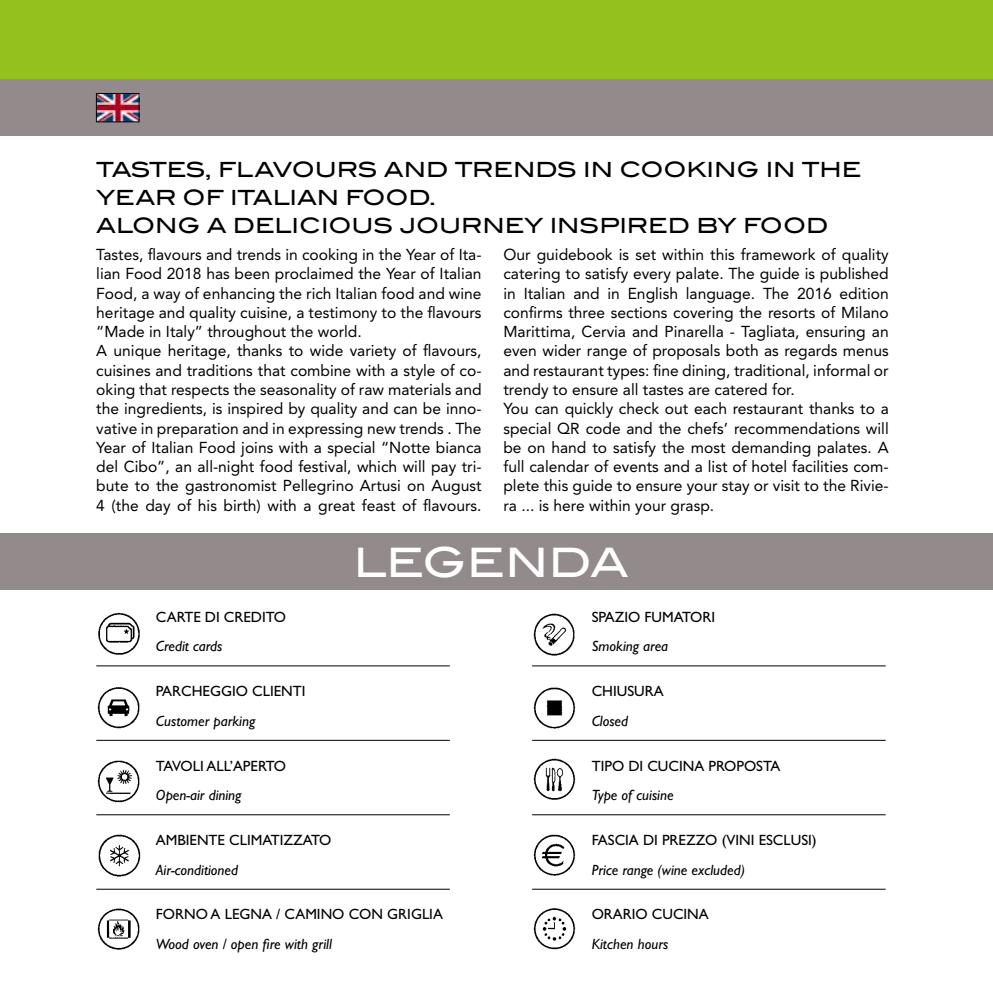
<style>
.page{position:relative;width:993px;height:993px;background:#fff}
.page>*{position:absolute;margin:0;border:0;box-sizing:border-box;transform-origin:0 0}
.t1{font:500 40.77px "Blair ITC";letter-spacing:-.01em;color:#fff}
.t2{font:500 21px/28px "Blair ITC";color:#000}
.t3{font:15.75px/19.2px "Avenir LT Std";color:#000}
.t4{font:14.88px "Gill Sans Std";color:#000}
.t5{font:italic 14.88px "Gill Sans Std";color:#000}
</style>
<div class="page">
<div style="left:0;top:0;width:992px;height:79px;background:#95c11f"></div>
<div style="left:0;top:79px;width:992px;height:57px;background:#938a8b"></div>
<img style="left:98px;top:95px;width:39px;height:25px">
<div style="left:96px;top:93px;width:43px;height:29px;border:1px solid #000"></div>
<hr style="left:96px;top:665px;width:353px;height:1px;background:#000">
<hr style="left:96px;top:739px;width:353px;height:1px;background:#000">
<hr style="left:96px;top:814px;width:353px;height:1px;background:#000">
<hr style="left:96px;top:888px;width:353px;height:1px;background:#000">
<hr style="left:532px;top:665px;width:353px;height:1px;background:#000">
<hr style="left:532px;top:739px;width:353px;height:1px;background:#000">
<hr style="left:532px;top:814px;width:353px;height:1px;background:#000">
<hr style="left:532px;top:888px;width:353px;height:1px;background:#000">
<img style="left:96px;top:611px;width:45px;height:45px;border-radius:22px">
<img style="left:96px;top:685px;width:45px;height:44px;border-radius:22px">
<img style="left:96px;top:758px;width:45px;height:45px;border-radius:22px">
<img style="left:96px;top:832px;width:45px;height:44px;border-radius:22px">
<img style="left:96px;top:905px;width:45px;height:45px;border-radius:22px">
<img style="left:532px;top:611px;width:45px;height:45px;border-radius:22px">
<img style="left:532px;top:685px;width:44px;height:44px;border-radius:22px">
<img style="left:532px;top:756px;width:44px;height:45px;border-radius:22px">
<img style="left:532px;top:832px;width:44px;height:44px;border-radius:22px">
<img style="left:532px;top:906px;width:44px;height:44px;border-radius:22px">
<div style="left:0;top:533px;width:992px;height:57px;background:#938a8b"></div>
<h2 class="t2" style="left:96px;top:155px;width:766px">TASTES, FLAVOURS AND TRENDS IN COOKING IN THE<br>YEAR OF ITALIAN FOOD.<br>ALONG A DELICIOUS JOURNEY INSPIRED BY FOOD</h2>
<p class="t3" style="left:96px;top:245px;width:386px">Tastes, flavours and trends in cooking in the Year of Ita&shy;lian Food 2018 has been proclaimed the Year of Italian Food, a way of enhancing the rich Italian food and wine heritage and quality cuisine, a testimony to the flavours “Made in Italy” throughout the world.<br>A unique heritage, thanks to wide variety of flavours, cuisines and traditions that combine with a style of co&shy;oking that respects the seasonality of raw materials and the ingredients, is inspired by quality and can be inno&shy;vative in preparation and in expressing new trends . The Year of Italian Food joins with a special “Notte bianca del Cibo”, an all-night food festival, which will pay tri&shy;bute to the gastronomist Pellegrino Artusi on August 4 (the day of his birth) with a great feast of flavours.</p>
<p class="t3" style="left:503px;top:245px;width:386px">Our guidebook is set within this framework of quality catering to satisfy every palate. The guide is published in Italian and in English language. The 2016 edition confirms three sections covering the resorts of Milano Marittima, Cervia and Pinarella - Tagliata, ensuring an even wider range of proposals both as regards menus and restaurant types: fine dining, traditional, informal or trendy to ensure all tastes are catered for.<br>You can quickly check out each restaurant thanks to a special QR code and the chefs’ recommendations will be on hand to satisfy the most demanding palates. A full calendar of events and a list of hotel facilities com&shy;plete this guide to ensure your stay or visit to the Rivie&shy;ra ... is here within your grasp.</p>
<h1 class="t1" style="left:353px;top:537px;width:277px">LEGENDA</h1>
<p class="t4" style="left:156px;top:608px;width:132px">CARTE DI CREDITO</p>
<p class="t5" style="left:156px;top:637px;width:68px">Credit cards</p>
<p class="t4" style="left:156px;top:682px;width:151px">PARCHEGGIO CLIENTI</p>
<p class="t5" style="left:156px;top:712px;width:101px">Customer parking</p>
<p class="t4" style="left:156px;top:756px;width:131px">TAVOLI ALL’APERTO</p>
<p class="t5" style="left:156px;top:786px;width:87px">Open-air dining</p>
<p class="t4" style="left:156px;top:831px;width:177px">AMBIENTE CLIMATIZZATO</p>
<p class="t5" style="left:156px;top:860px;width:84px">Air-conditioned</p>
<p class="t4" style="left:156px;top:905px;width:288px">FORNO A LEGNA / CAMINO CON GRIGLIA</p>
<p class="t5" style="left:156px;top:935px;width:177px">Wood oven / open fire with grill</p>
<p class="t4" style="left:591px;top:608px;width:125px">SPAZIO FUMATORI</p>
<p class="t5" style="left:591px;top:637px;width:78px">Smoking area</p>
<p class="t4" style="left:591px;top:682px;width:73px">CHIUSURA</p>
<p class="t5" style="left:591px;top:712px;width:38px">Closed</p>
<p class="t4" style="left:591px;top:756px;width:190px">TIPO DI CUCINA PROPOSTA</p>
<p class="t5" style="left:591px;top:786px;width:83px">Type of cuisine</p>
<p class="t4" style="left:591px;top:831px;width:226px">FASCIA DI PREZZO (VINI ESCLUSI)</p>
<p class="t5" style="left:591px;top:860px;width:155px">Price range (wine excluded)</p>
<p class="t4" style="left:591px;top:905px;width:119px">ORARIO CUCINA</p>
<p class="t5" style="left:591px;top:935px;width:78px">Kitchen hours</p>
</div>
